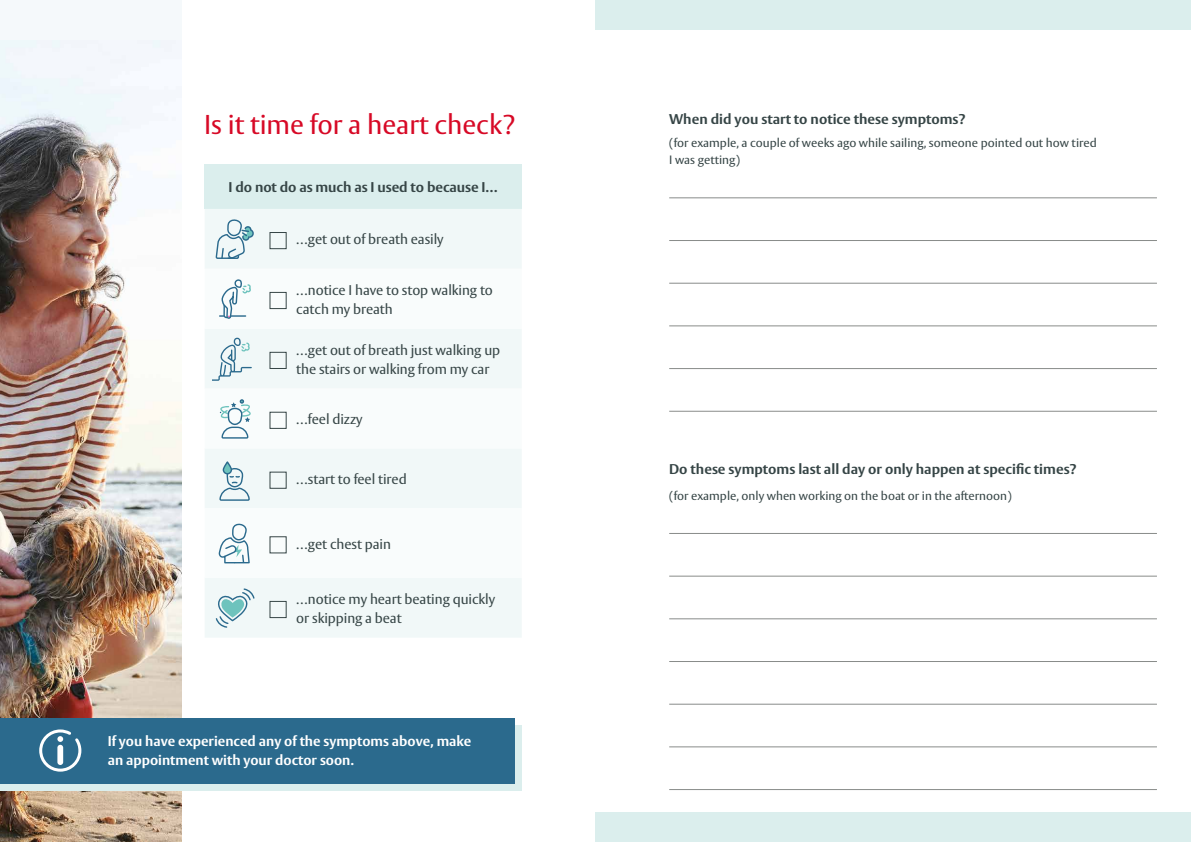
<style>
.page{position:relative;width:1191px;height:842px;background:#fff}
.page>*{position:absolute;margin:0;border:0;box-sizing:border-box;transform-origin:0 0}
.t1{font:27px "Vesta Std";color:#d70926}
.t2{font:14px/19px "Vesta Std";letter-spacing:-.005em;color:#364546}
.t3{font:700 14px "Vesta Std";color:#364546}
.t4{font:700 14px/19px "Vesta Std";color:#fff}
.t5{font:12px/17px "Vesta Std";color:#364546}
</style>
<div class="page">
<div style="left:595px;top:812px;width:596px;height:30px;background:#dbeeed"></div>
<div style="left:595px;top:0;width:596px;height:30px;background:#dbeeed"></div>
<div style="left:0;top:0;width:181px;height:842px;background:#f5f9fb"></div>
<img style="left:0;top:86px;width:181px;height:756px">
<hr style="left:669px;top:198px;width:488px;height:1px;background:#898c8a">
<hr style="left:669px;top:240px;width:488px;height:1px;background:#898c8a">
<hr style="left:669px;top:283px;width:488px;height:1px;background:#898c8a">
<hr style="left:669px;top:326px;width:488px;height:1px;background:#898c8a">
<hr style="left:669px;top:368px;width:488px;height:1px;background:#898c8a">
<hr style="left:669px;top:411px;width:488px;height:1px;background:#898c8a">
<hr style="left:669px;top:533px;width:488px;height:1px;background:#898c8a">
<hr style="left:669px;top:576px;width:488px;height:1px;background:#898c8a">
<hr style="left:669px;top:619px;width:488px;height:1px;background:#898c8a">
<hr style="left:669px;top:661px;width:488px;height:1px;background:#898c8a">
<hr style="left:669px;top:704px;width:488px;height:1px;background:#898c8a">
<hr style="left:669px;top:747px;width:488px;height:1px;background:#898c8a">
<hr style="left:669px;top:789px;width:488px;height:1px;background:#898c8a">
<div style="left:0;top:726px;width:522px;height:65px;background:#dbeeed"></div>
<div style="left:0;top:718px;width:514px;height:65px;background:#2b6a8d"></div>
<svg style="left:39px;top:729px;width:43px;height:43px"></svg>
<div style="left:205px;top:164px;width:317px;height:45px;background:#dbeeed"></div>
<div style="left:205px;top:209px;width:317px;height:428px;background:#f1f8f8"></div>
<svg style="left:205px;top:269px;width:317px;height:309px"></svg>
<svg style="left:215px;top:218px;width:39px;height:42px"></svg>
<div style="left:270px;top:232px;width:16px;height:17px;border:1px solid #364546"></div>
<svg style="left:220px;top:278px;width:32px;height:42px"></svg>
<div style="left:270px;top:292px;width:16px;height:17px;border:1px solid #364546"></div>
<svg style="left:212px;top:338px;width:40px;height:43px"></svg>
<div style="left:270px;top:352px;width:16px;height:17px;border:1px solid #364546"></div>
<svg style="left:220px;top:399px;width:31px;height:43px"></svg>
<div style="left:270px;top:412px;width:16px;height:17px;border:1px solid #364546"></div>
<svg style="left:220px;top:466px;width:30px;height:35px"></svg>
<svg style="left:223px;top:462px;width:8px;height:12px"></svg>
<div style="left:223px;top:461px;width:9px;height:13px;border:1px solid #2b6a8d;border-radius:4px"></div>
<div style="left:270px;top:472px;width:16px;height:17px;border:1px solid #364546"></div>
<svg style="left:218px;top:522px;width:33px;height:42px"></svg>
<div style="left:270px;top:536px;width:16px;height:17px;border:1px solid #364546"></div>
<svg style="left:215px;top:587px;width:40px;height:42px"></svg>
<div style="left:270px;top:601px;width:16px;height:17px;border:1px solid #364546"></div>
<h1 class="t1" style="left:204px;top:109px;width:313px">Is it time for a heart check?</h1>
<p class="t3" style="left:669px;top:111px;width:298px">When did you start to notice these symptoms?</p>
<p class="t5" style="left:669px;top:134px;width:429px">(for example, a couple of weeks ago while sailing, someone pointed out how tired<br>I was getting)</p>
<p class="t3" style="left:229px;top:179px;width:271px">I do not do as much as I used to because I…</p>
<p class="t2" style="left:296px;top:230px;width:149px">…get out of breath easily</p>
<p class="t2" style="left:296px;top:280px;width:198px">…notice I have to stop walking to catch my breath</p>
<p class="t2" style="left:296px;top:340px;width:205px">…get out of breath just walking up the stairs or walking from my car</p>
<p class="t2" style="left:296px;top:409px;width:68px">…feel dizzy</p>
<p class="t2" style="left:296px;top:469px;width:112px">…start to feel tired</p>
<p class="t2" style="left:296px;top:534px;width:96px">…get chest pain</p>
<p class="t2" style="left:296px;top:589px;width:200px">…notice my heart beating quickly or skipping a beat</p>
<p class="t4" style="left:108px;top:732px;width:365px">If you have experienced any of the symptoms above, make an appointment with your doctor soon.</p>
<p class="t3" style="left:669px;top:461px;width:409px">Do these symptoms last all day or only happen at specific times?</p>
<p class="t5" style="left:669px;top:487px;width:344px">(for example, only when working on the boat or in the afternoon)</p>
</div>
